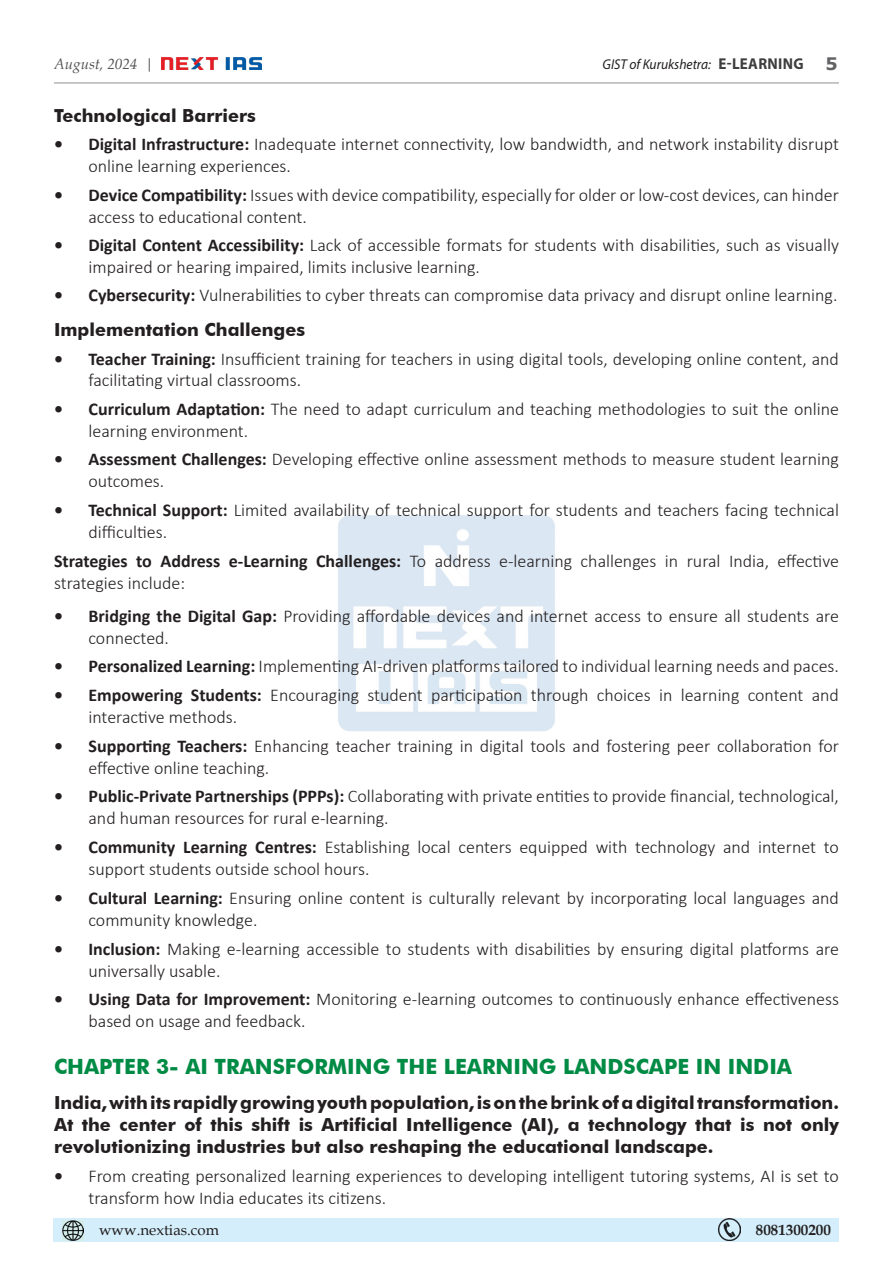
<style>
.page{position:relative;width:893px;height:1263px;background:#fff}
.page>*{position:absolute;margin:0;border:0;box-sizing:border-box;transform-origin:0 0}
.heading_1{font:700 21px "Futura BT";color:#008b45}
.Body{font:300 18px/21.9px "Calibri";color:#231f20}
.Heading_3{font:700 18px/22px "Futura BT";color:#231f20;text-align:justify}
.t1{font:700 17.25px "Verdana";color:#636366}
.t2{font:15px "Book Antiqua";color:#231f20}
.t3{font:italic 15px "Book Antiqua";color:#4b4c4d}
.t4{font:700 15px "Book Antiqua";color:#231f20}
.t5{font:italic 14.25px "Myriad Pro";color:#231f20;scale:.95 1}
.s1{font-weight:700;font-style:normal;font-size:15.75px;color:#3e3e3f}
.s2{font-weight:700}
</style>
<div class="page">
<img style="left:161px;top:58px;width:101px;height:11px">
<hr style="left:54px;top:82px;width:785px;height:1px;background:#939598">
<div style="left:54px;top:1218px;width:785px;height:24px;background:#d4effb"></div>
<img style="left:63px;top:1220px;width:20px;height:20px">
<img style="left:719px;top:1218px;width:22px;height:22px">
<img style="left:338px;top:515px;width:217px;height:216px">
<p class="t3" style="left:54px;top:54px;width:101px">August, 2024 |</p>
<p class="t5" style="left:603px;top:56px;width:213px">GIST of Kurukshetra: <span class="s1">E-LEARNING</span></p>
<p class="t1" style="left:825px;top:53px;width:14px">5</p>
<p class="Heading_3" style="left:54px;top:104px;width:203px">Technological Barriers</p>
<p class="Body" style="left:88px;top:133px;width:752px;text-indent:-34px"><span class="s2">• Digital Infrastructure:</span> Inadequate internet connectivity, low bandwidth, and network instability disrupt online learning experiences.</p>
<p class="Body" style="left:88px;top:183px;width:752px;text-indent:-34px"><span class="s2">• Device Compatibility:</span> Issues with device compatibility, especially for older or low-cost devices, can hinder access to educational content.</p>
<p class="Body" style="left:88px;top:234px;width:752px;text-indent:-34px"><span class="s2">• Digital Content Accessibility:</span> Lack of accessible formats for students with disabilities, such as visually impaired or hearing impaired, limits inclusive learning.</p>
<p class="Body" style="left:54px;top:284px;width:785px"><span class="s2">• Cybersecurity:</span> Vulnerabilities to cyber threats can compromise data privacy and disrupt online learning.</p>
<p class="Heading_3" style="left:54px;top:318px;width:253px">Implementation Challenges</p>
<p class="Body" style="left:88px;top:347px;width:752px;text-indent:-34px"><span class="s2">• Teacher Training:</span> Insufficient training for teachers in using digital tools, developing online content, and facilitating virtual classrooms.</p>
<p class="Body" style="left:88px;top:398px;width:752px;text-indent:-34px"><span class="s2">• Curriculum Adaptation:</span> The need to adapt curriculum and teaching methodologies to suit the online learning environment.</p>
<p class="Body" style="left:88px;top:448px;width:752px;text-indent:-34px"><span class="s2">• Assessment Challenges:</span> Developing effective online assessment methods to measure student learning outcomes.</p>
<p class="Body" style="left:88px;top:499px;width:752px;text-indent:-34px"><span class="s2">• Technical Support:</span> Limited availability of technical support for students and teachers facing technical difficulties.</p>
<p class="Body" style="left:54px;top:550px;width:786px"><span class="s2">Strategies to Address e-Learning Challenges:</span> To address e-learning challenges in rural India, effective strategies include:</p>
<p class="Body" style="left:88px;top:605px;width:752px;text-indent:-34px"><span class="s2">• Bridging the Digital Gap:</span> Providing affordable devices and internet access to ensure all students are connected.</p>
<p class="Body" style="left:54px;top:655px;width:786px"><span class="s2">• Personalized Learning:</span> Implementing AI-driven platforms tailored to individual learning needs and paces.</p>
<p class="Body" style="left:88px;top:684px;width:752px;text-indent:-34px"><span class="s2">• Empowering Students:</span> Encouraging student participation through choices in learning content and interactive methods.</p>
<p class="Body" style="left:88px;top:734px;width:752px;text-indent:-34px"><span class="s2">• Supporting Teachers:</span> Enhancing teacher training in digital tools and fostering peer collaboration for effective online teaching.</p>
<p class="Body" style="left:88px;top:785px;width:752px;text-indent:-34px"><span class="s2">• Public-Private Partnerships (PPPs):</span> Collaborating with private entities to provide financial, technological, and human resources for rural e-learning.</p>
<p class="Body" style="left:88px;top:836px;width:752px;text-indent:-34px"><span class="s2">• Community Learning Centres:</span> Establishing local centers equipped with technology and internet to support students outside school hours.</p>
<p class="Body" style="left:88px;top:887px;width:752px;text-indent:-34px"><span class="s2">• Cultural Learning:</span> Ensuring online content is culturally relevant by incorporating local languages and community knowledge.</p>
<p class="Body" style="left:88px;top:937px;width:752px;text-indent:-34px"><span class="s2">• Inclusion:</span> Making e-learning accessible to students with disabilities by ensuring digital platforms are universally usable.</p>
<p class="Body" style="left:88px;top:988px;width:752px;text-indent:-34px"><span class="s2">• Using Data for Improvement:</span> Monitoring e-learning outcomes to continuously enhance effectiveness based on usage and feedback.</p>
<p class="heading_1" style="left:54px;top:1054px;width:740px">CHAPTER 3- AI TRANSFORMING THE LEARNING LANDSCAPE IN INDIA</p>
<p class="Heading_3" style="left:54px;top:1091px;width:786px">India, with its rapidly growing youth population, is on the brink of a digital transformation.<br>At the center of this shift is Artificial Intelligence (AI), a technology that is not only revolutionizing industries but also reshaping the educational landscape.</p>
<p class="Body" style="left:88px;top:1164px;width:752px;text-indent:-34px"><span class="s2">•</span> From creating personalized learning experiences to developing intelligent tutoring systems, AI is set to transform how India educates its citizens.</p>
<p class="t2" style="left:99px;top:1219px;width:121px">www.nextias.com</p>
<p class="t4" style="left:756px;top:1219px;width:76px">8081300200</p>
</div>
